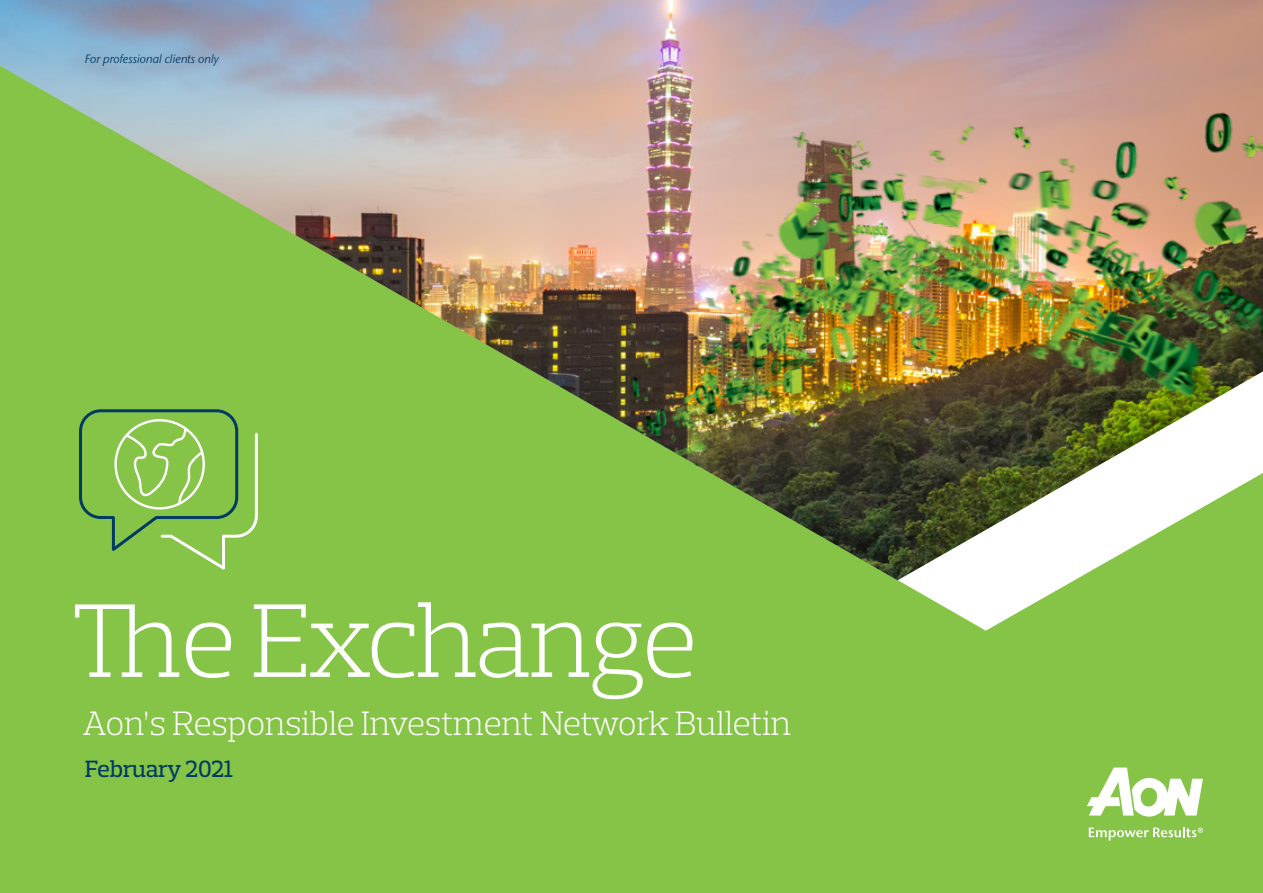
<style>
.page{position:relative;width:1263px;height:893px;background:#85c446}
.page>*{position:absolute;margin:0;border:0;box-sizing:border-box;transform-origin:0 0}
.t1{font:300 106.5px "Prelo Slab";letter-spacing:-.04em;color:#fff}
.t2{font:300 34.5px "Prelo Slab";letter-spacing:-.015em;color:#fff}
.t3{font:500 24px "Prelo Slab";letter-spacing:-.01em;color:#003a65}
.t4{font:italic 12px "Stone Sans IIITC Pro";letter-spacing:.005em;color:#003a65}
</style>
<div class="page">
<img style="left:0;top:0;width:410px;height:301px">
<svg style="left:1087px;top:767px;width:116px;height:50px"></svg>
<svg style="left:1089px;top:827px;width:114px;height:13px"></svg>
<img style="left:410px;top:0;width:853px;height:631px">
<svg style="left:79px;top:409px;width:179px;height:161px"></svg>
<p class="t4" style="left:85px;top:52px;width:135px">For professional clients only</p>
<h1 class="t1" style="left:69px;top:576px;width:630px">The Exchange</h1>
<p class="t2" style="left:83px;top:702px;width:710px">Aon’s Responsible Investment Network Bulletin</p>
<p class="t3" style="left:85px;top:754px;width:150px">February 2021</p>
</div>
